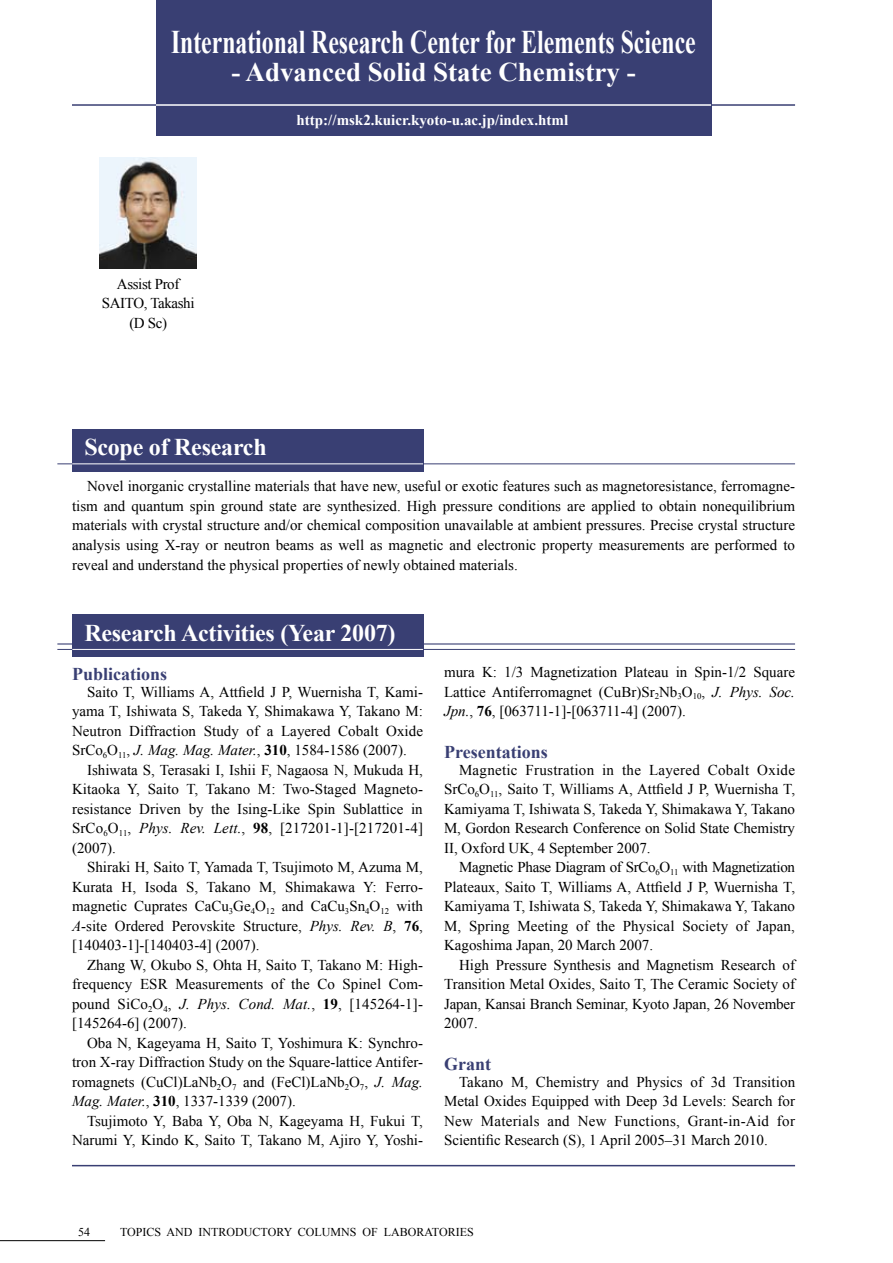
<style>
.page{position:relative;width:893px;height:1263px;background:#fff}
.page>*{position:absolute;margin:0;border:0;box-sizing:border-box;transform-origin:0 0}
.t1{font:700 33px "Times New Roman";color:#fff;scale:.72 1}
.t2{font:700 27px "Times New Roman";color:#fff}
.t3{font:700 24px "Times New Roman";letter-spacing:-.01em;color:#fff}
.t4{font:700 18px "Times New Roman";color:#393f73}
.t5{font:15px/19.5px "Times New Roman";color:#000;text-align:justify}
.t6{font:700 15px "Times New Roman";color:#fff}
.t7{font:15px/19.5px "Times New Roman";letter-spacing:-.025em;color:#000;text-align:center}
.t8{font:12px "Times New Roman";color:#000}
.s1{font-style:italic}
.s2{font-weight:700}
</style>
<div class="page">
<hr style="left:72px;top:1165px;width:723px;height:1px;background:#393f73">
<hr style="left:72px;top:104px;width:723px;height:2px;background:#393f73">
<div style="left:156px;top:0;width:555px;height:136px;background:#393f73"></div>
<hr style="left:156px;top:104px;width:555px;height:2px;background:#fff">
<hr style="left:0;top:1240px;width:105px;height:1px;background:#000">
<hr style="left:892px;top:0;width:1px;height:136px;background:#393f73">
<div style="left:72px;top:429px;width:351px;height:42px;background:#393f73"></div>
<hr style="left:72px;top:463px;width:351px;height:1px;background:#fff">
<hr style="left:423px;top:463px;width:372px;height:1px;background:#393f73">
<svg style="left:57px;top:463px;width:15px;height:1px"></svg>
<hr style="left:423px;top:649px;width:372px;height:1px;background:#393f73">
<hr style="left:423px;top:643px;width:372px;height:1px;background:#393f73">
<div style="left:72px;top:614px;width:351px;height:43px;background:#393f73"></div>
<hr style="left:72px;top:649px;width:351px;height:1px;background:#fff">
<svg style="left:57px;top:643px;width:15px;height:7px"></svg>
<img style="left:99px;top:158px;width:98px;height:110px">
<h1 class="t1" style="left:171px;top:19px;width:730px">International Research Center for Elements Science</h1>
<h2 class="t2" style="left:231px;top:53px;width:406px">- Advanced Solid State Chemistry -</h2>
<p class="t6" style="left:297px;top:110px;width:273px">http://msk2.kuicr.kyoto-u.ac.jp/index.html</p>
<p class="t7" style="left:102px;top:273px;width:94px">Assist Prof<br>SAITO, Takashi (D Sc)</p>
<h3 class="t3" style="left:84px;top:430px;width:184px">Scope of Research</h3>
<p class="t5" style="left:72px;top:476px;width:725px;text-indent:15px">Novel inorganic crystalline materials that have new, useful or exotic features such as magnetoresistance, ferromagne&shy;tism and quantum spin ground state are synthesized. High pressure conditions are applied to obtain nonequilibrium materials with crystal structure and/or chemical composition unavailable at ambient pressures. Precise crystal structure analysis using X-ray or neutron beams as well as magnetic and electronic property measurements are performed to reveal and understand the physical properties of newly obtained materials.</p>
<h3 class="t3" style="left:84px;top:616px;width:313px">Research Activities (Year 2007)</h3>
<p class="t4" style="left:72px;top:661px;width:97px">Publications</p>
<p class="t5" style="left:72px;top:681px;width:352px;text-indent:15px">Saito T, Williams A, Attfield J P, Wuernisha T, Kami&shy;yama T, Ishiwata S, Takeda Y, Shimakawa Y, Takano M:<br>Neutron Diffraction Study of a Layered Cobalt Oxide SrCo<sub>6</sub>O<sub>11</sub>, <span class="s1">J. Mag. Mag. Mater.</span>, <span class="s2">310</span>, 1584-1586 (2007).</p>
<p class="t5" style="left:72px;top:759px;width:352px;text-indent:15px">Ishiwata S, Terasaki I, Ishii F, Nagaosa N, Mukuda H, Kitaoka Y, Saito T, Takano M: Two-Staged Magneto&shy;resistance Driven by the Ising-Like Spin Sublattice in SrCo<sub>6</sub>O<sub>11</sub>, <span class="s1">Phys. Rev. Lett.</span>, <span class="s2">98</span>, [217201-1]-[217201-4] (2007).</p>
<p class="t5" style="left:72px;top:857px;width:353px;text-indent:15px">Shiraki H, Saito T, Yamada T, Tsujimoto M, Azuma M, Kurata H, Isoda S, Takano M, Shimakawa Y: Ferro&shy;magnetic Cuprates CaCu<sub>3</sub>Ge<sub>4</sub>O<sub>12</sub> and CaCu<sub>3</sub>Sn<sub>4</sub>O<sub>12</sub> with <span class="s1">A</span>-site Ordered Perovskite Structure, <span class="s1">Phys. Rev. B</span>, <span class="s2">76</span>, [140403-1]-[140403-4] (2007).</p>
<p class="t5" style="left:72px;top:954px;width:352px;text-indent:15px">Zhang W, Okubo S, Ohta H, Saito T, Takano M: High&shy;frequency ESR Measurements of the Co Spinel Com&shy;pound SiCo<sub>2</sub>O<sub>4</sub>, <span class="s1">J. Phys. Cond. Mat.</span>, <span class="s2">19</span>, [145264-1]- [145264-6] (2007).</p>
<p class="t5" style="left:72px;top:1032px;width:352px;text-indent:15px">Oba N, Kageyama H, Saito T, Yoshimura K: Synchro&shy;tron X-ray Diffraction Study on the Square-lattice Antifer&shy;romagnets (CuCl)LaNb<sub>2</sub>O<sub>7</sub> and (FeCl)LaNb<sub>2</sub>O<sub>7</sub>, <span class="s1">J. Mag.<br>Mag. Mater.</span>, <span class="s2">310</span>, 1337-1339 (2007).</p>
<p class="t5" style="left:72px;top:1110px;width:352px;text-align:right">Tsujimoto Y, Baba Y, Oba N, Kageyama H, Fukui T,<br>Narumi Y, Kindo K, Saito T, Takano M, Ajiro Y, Yoshi-</p>
<p class="t5" style="left:444px;top:662px;width:352px">mura K: 1/3 Magnetization Plateau in Spin-1/2 Square Lattice Antiferromagnet (CuBr)Sr<sub>2</sub>Nb<sub>3</sub>O<sub>10</sub>, <span class="s1">J. Phys. Soc.<br>Jpn.</span>, <span class="s2">76</span>, [063711-1]-[063711-4] (2007).</p>
<p class="t4" style="left:444px;top:739px;width:105px">Presentations</p>
<p class="t5" style="left:444px;top:759px;width:353px;text-indent:15px">Magnetic Frustration in the Layered Cobalt Oxide SrCo<sub>6</sub>O<sub>11</sub>, Saito T, Williams A, Attfield J P, Wuernisha T, Kamiyama T, Ishiwata S, Takeda Y, Shimakawa Y, Takano M, Gordon Research Conference on Solid State Chemistry II, Oxford UK, 4 September 2007.</p>
<p class="t5" style="left:444px;top:857px;width:353px;text-indent:15px">Magnetic Phase Diagram of SrCo<sub>6</sub>O<sub>11</sub> with Magnetization Plateaux, Saito T, Williams A, Attfield J P, Wuernisha T, Kamiyama T, Ishiwata S, Takeda Y, Shimakawa Y, Takano M, Spring Meeting of the Physical Society of Japan, Kagoshima Japan, 20 March 2007.</p>
<p class="t5" style="left:444px;top:954px;width:353px;text-indent:15px">High Pressure Synthesis and Magnetism Research of Transition Metal Oxides, Saito T, The Ceramic Society of Japan, Kansai Branch Seminar, Kyoto Japan, 26 November 2007.</p>
<p class="t4" style="left:444px;top:1051px;width:48px">Grant</p>
<p class="t5" style="left:444px;top:1071px;width:353px;text-indent:15px">Takano M, Chemistry and Physics of 3d Transition Metal Oxides Equipped with Deep 3d Levels: Search for New Materials and New Functions, Grant-in-Aid for Scientific Research (S), 1 April 2005–31 March 2010.</p>
<p class="t8" style="left:78px;top:1223px;width:13px">54</p>
<p class="t8" style="left:120px;top:1223px;width:355px">TOPICS AND INTRODUCTORY COLUMNS OF LABORATORIES</p>
</div>
